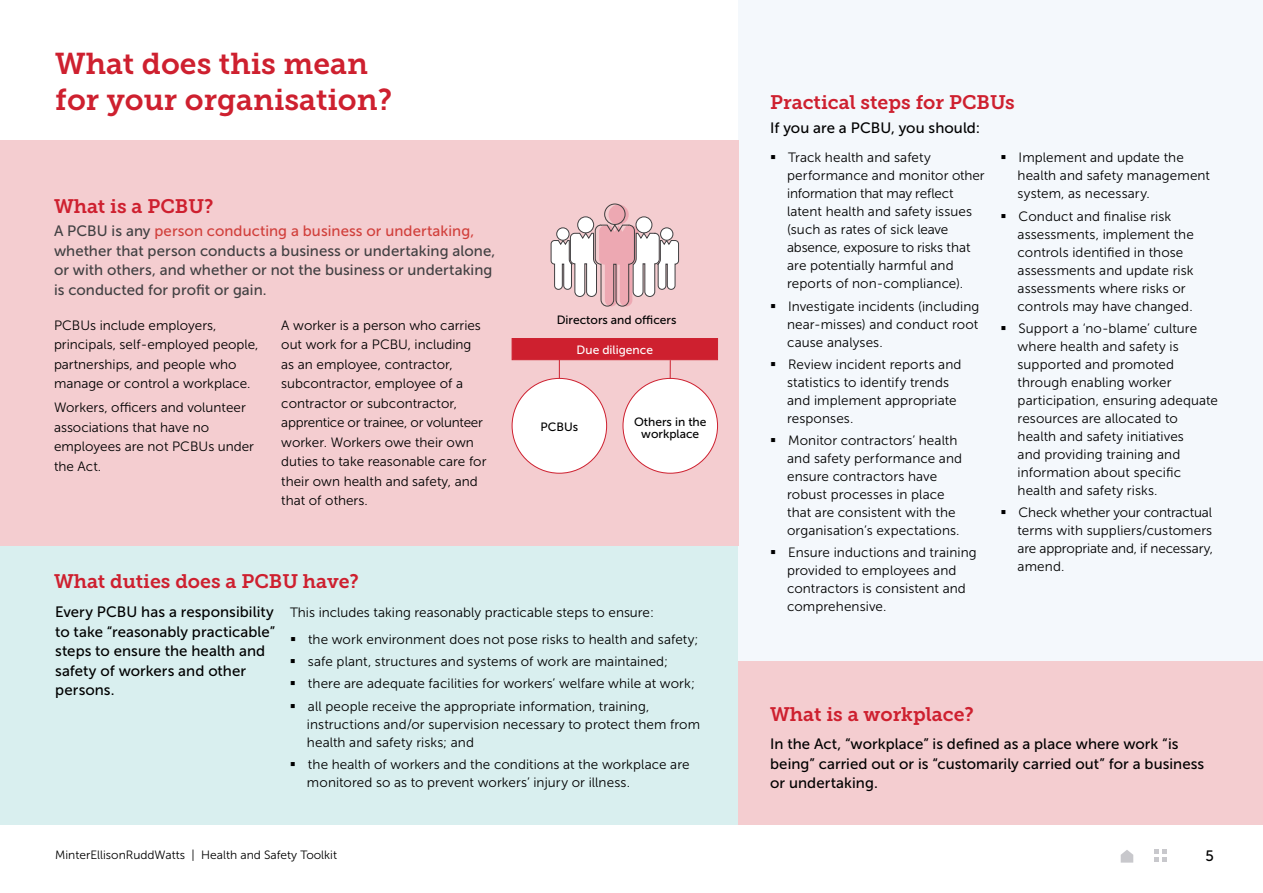
<style>
.page{position:relative;width:1263px;height:893px;background:#fff}
.page>*{position:absolute;margin:0;border:0;box-sizing:border-box;transform-origin:0 0}
.t1{font:30px/36px "Museo Slab 700";color:#ce202f}
.t2{font:19.5px "Museo Slab 700";color:#ce202f}
.t3{font:15px/19.5px "Museo Sans 500";letter-spacing:.005em;color:#000}
.t4{font:15px/19.5px "Museo Sans 500";letter-spacing:.005em;color:#414042}
.t5{font:13.5px/18px "Museo Sans 300";letter-spacing:.005em;color:#000}
.t6{font:12px "Museo Sans 300";color:#000}
.t7{font:12px/12px "Museo Sans 500";color:#000;text-align:center}
.t8{font:12px "Museo Sans 500";color:#fff}
.s1{color:#d13f3b}
</style>
<div class="page">
<svg style="left:1121px;top:850px;width:12px;height:13px"></svg>
<svg style="left:1154px;top:849px;width:13px;height:13px"></svg>
<div style="left:0;top:545px;width:738px;height:280px;background:#d9efef"></div>
<div style="left:738px;top:0;width:525px;height:825px;background:#f4f8fc"></div>
<div style="left:738px;top:662px;width:525px;height:163px;background:#f4cdd0"></div>
<div style="left:0;top:140px;width:738px;height:405px;background:#f4cdd0"></div>
<svg style="left:550px;top:203px;width:129px;height:104px"></svg>
<div style="left:623px;top:378px;width:94px;height:95px;background:#fff;border-radius:50%"></div>
<div style="left:512px;top:378px;width:95px;height:95px;background:#fff;border-radius:50%"></div>
<div style="left:512px;top:338px;width:206px;height:22px;background:#ce202f"></div>
<svg style="left:559px;top:360px;width:1px;height:18px"></svg>
<svg style="left:670px;top:360px;width:1px;height:18px"></svg>
<h1 class="t1" style="left:55px;top:45px;width:338px">What does this mean for your organisation?</h1>
<h2 class="t2" style="left:54px;top:195px;width:161px">What is a PCBU?</h2>
<p class="t4" style="left:54px;top:222px;width:443px">A PCBU is any <span class="s1">person conducting a business or undertaking, </span>whether that person conducts a business or undertaking alone, or with others, and whether or not the business or undertaking is conducted for profit or gain.</p>
<p class="t5" style="left:54px;top:316px;width:206px;line-height:19.5px">PCBUs include employers, principals, self-employed people, partnerships, and people who manage or control a workplace.</p>
<p class="t5" style="left:54px;top:398px;width:202px;line-height:19.5px">Workers, officers and volunteer associations that have no employees are not PCBUs under the Act.</p>
<p class="t5" style="left:281px;top:316px;width:207px;line-height:19.5px">A worker is a person who carries out work for a PCBU, including as an employee, contractor, subcontractor, employee of a contractor or subcontractor, apprentice or trainee, or volunteer worker. Workers owe their own duties to take reasonable care for their own health and safety, and that of others.</p>
<h2 class="t2" style="left:54px;top:570px;width:306px">What duties does a PCBU have?</h2>
<p class="t7" style="left:557px;top:314px;width:121px">Directors and officers</p>
<p class="t8" style="left:577px;top:343px;width:78px">Due diligence</p>
<p class="t7" style="left:540px;top:421px;width:39px">PCBUs</p>
<p class="t7" style="left:634px;top:416px;width:74px">Others in the workplace</p>
<p class="t3" style="left:55px;top:602px;width:221px">Every PCBU has a responsibility to take “reasonably practicable” steps to ensure the health and safety of workers and other persons.</p>
<p class="t5" style="left:308px;top:599px;width:392px;line-height:26.5px;text-indent:-18px">This includes taking reasonably practicable steps to ensure:<br>the work environment does not pose risks to health and safety;</p>
<p class="t5" style="left:308px;top:650px;width:389px;line-height:22.2px">safe plant, structures and systems of work are maintained; there are adequate facilities for workers’ welfare while at work; all people receive the appropriate information, training,</p>
<p class="t5" style="left:307px;top:715px;width:395px">instructions and/or supervision necessary to protect them from health and safety risks; and</p>
<p class="t5" style="left:307px;top:755px;width:384px">the health of workers and the conditions at the workplace are monitored so as to prevent workers’ injury or illness.</p>
<h2 class="t2" style="left:770px;top:91px;width:246px">Practical steps for PCBUs</h2>
<p class="t3" style="left:770px;top:118px;width:212px">If you are a PCBU, you should:</p>
<p class="t5" style="left:787px;top:149px;width:199px">Track health and safety performance and monitor other information that may reflect latent health and safety issues (such as rates of sick leave absence, exposure to risks that are potentially harmful and reports of non-compliance).</p>
<p class="t5" style="left:787px;top:297px;width:194px;text-align:justify">Investigate incidents (including near-misses) and conduct root cause analyses.</p>
<p class="t5" style="left:787px;top:355px;width:176px">Review incident reports and statistics to identify trends and implement appropriate responses.</p>
<p class="t5" style="left:787px;top:432px;width:177px">Monitor contractors’ health and safety performance and ensure contractors have robust processes in place that are consistent with the organisation’s expectations.</p>
<p class="t5" style="left:787px;top:544px;width:191px">Ensure inductions and training provided to employees and contractors is consistent and comprehensive.</p>
<p class="t5" style="left:1017px;top:149px;width:194px">Implement and update the health and safety management system, as necessary.</p>
<p class="t5" style="left:1017px;top:207px;width:178px">Conduct and finalise risk assessments, implement the controls identified in those assessments and update risk assessments where risks or controls may have changed.</p>
<p class="t5" style="left:1017px;top:319px;width:202px">Support a ‘no-blame’ culture where health and safety is supported and promoted through enabling worker participation, ensuring adequate resources are allocated to health and safety initiatives<br>and providing training and information about specific health and safety risks.</p>
<p class="t5" style="left:1017px;top:503px;width:197px;text-align:justify">Check whether your contractual terms with suppliers/customers are appropriate and, if necessary, amend.</p>
<h2 class="t2" style="left:770px;top:703px;width:205px">What is a workplace?</h2>
<p class="t3" style="left:770px;top:734px;width:436px">In the Act, “workplace” is defined as a place where work “is being” carried out or is “customarily carried out” for a business or undertaking.</p>
<p class="t6" style="left:55px;top:848px;width:283px">MinterEllisonRuddWatts | Health and Safety Toolkit</p>
<p class="t3" style="left:1205px;top:846px;width:10px">5</p>
</div>
